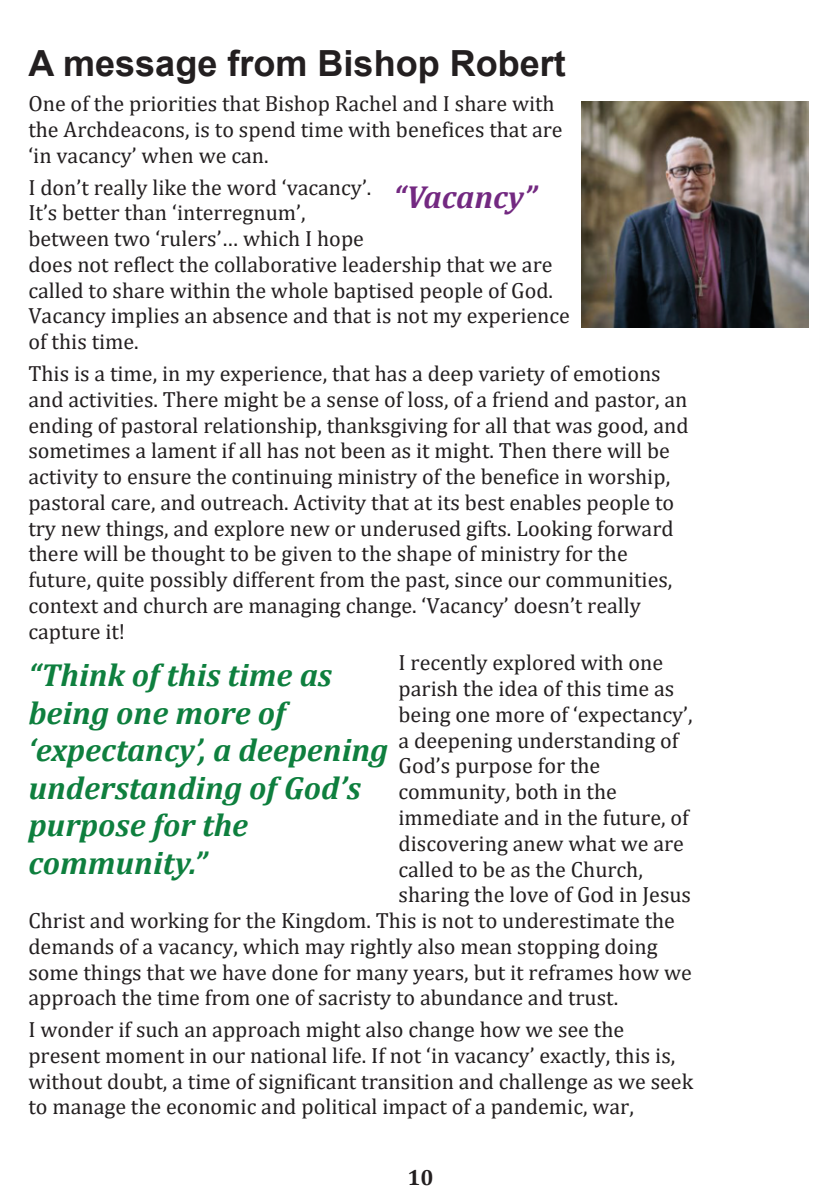
<style>
.page{position:relative;width:840px;height:1191px;background:#fff}
.page>*{position:absolute;margin:0;border:0;box-sizing:border-box;transform-origin:0 0}
.t1{font:700 36px "Arial";color:#231f20}
.t2{font:italic 700 32px/37.4px "Cambria";color:#0e7f3e}
.t3{font:italic 700 32px "Cambria";color:#732981}
.t4{font:22px/25.8px "Cambria";color:#231f20}
.t5{font:700 22px "Cambria";color:#231f20}
</style>
<div class="page">
<img style="left:581px;top:101px;width:226px;height:227px">
<h1 class="t1" style="left:28px;top:49px;width:538px">A message from Bishop Robert</h1>
<p class="t4" style="left:28px;top:92px;width:535px">One of the priorities that Bishop Rachel and I share with the Archdeacons, is to spend time with benefices that are ‘in vacancy’ when we can.</p>
<p class="t4" style="left:28px;top:176px;width:543px">I don’t really like the word ‘vacancy’.<br>It’s better than ‘interregnum’,<br>between two ‘rulers’… which I hope<br>does not reflect the collaborative leadership that we are called to share within the whole baptised people of God.<br>Vacancy implies an absence and that is not my experience of this time.</p>
<p class="t4" style="left:28px;top:362px;width:661px">This is a time, in my experience, that has a deep variety of emotions and activities. There might be a sense of loss, of a friend and pastor, an ending of pastoral relationship, thanksgiving for all that was good, and sometimes a lament if all has not been as it might. Then there will be activity to ensure the continuing ministry of the benefice in worship, pastoral care, and outreach. Activity that at its best enables people to try new things, and explore new or underused gifts. Looking forward there will be thought to be given to the shape of ministry for the future, quite possibly different from the past, since our communities, context and church are managing change. ‘Vacancy’ doesn’t really capture it!</p>
<p class="t4" style="left:398px;top:651px;width:266px">I recently explored with one</p>
<p class="t4" style="left:398px;top:677px;width:277px">parish the idea of this time as</p>
<p class="t4" style="left:398px;top:703px;width:295px">being one more of ‘expectancy’,</p>
<p class="t4" style="left:398px;top:728px;width:281px">a deepening understanding of</p>
<p class="t4" style="left:398px;top:754px;width:203px">God’s purpose for the</p>
<p class="t4" style="left:398px;top:780px;width:220px">community, both in the</p>
<p class="t4" style="left:398px;top:806px;width:292px">immediate and in the future, of</p>
<p class="t4" style="left:398px;top:831px;width:287px">discovering anew what we are</p>
<p class="t4" style="left:398px;top:857px;width:246px">called to be as the Church,</p>
<p class="t4" style="left:398px;top:883px;width:294px">sharing the love of God in Jesus</p>
<p class="t4" style="left:28px;top:909px;width:647px">Christ and working for the Kingdom. This is not to underestimate the</p>
<p class="t4" style="left:28px;top:934px;width:630px">demands of a vacancy, which may rightly also mean stopping doing</p>
<p class="t4" style="left:28px;top:960px;width:664px">some things that we have done for many years, but it reframes how we</p>
<p class="t4" style="left:28px;top:986px;width:591px">approach the time from one of sacristy to abundance and trust.</p>
<p class="t4" style="left:28px;top:1018px;width:666px">I wonder if such an approach might also change how we see the present moment in our national life. If not ‘in vacancy’ exactly, this is, without doubt, a time of significant transition and challenge as we seek to manage the economic and political impact of a pandemic, war,</p>
<h2 class="t3" style="left:393px;top:183px;width:145px">“Vacancy”</h2>
<h2 class="t2" style="left:28px;top:658px;width:361px">“Think of this time as being one more of ‘expectancy’, a deepening understanding of God’s purpose for the community.”</h2>
<p class="t5" style="left:407px;top:1167px;width:28px">10</p>
</div>
